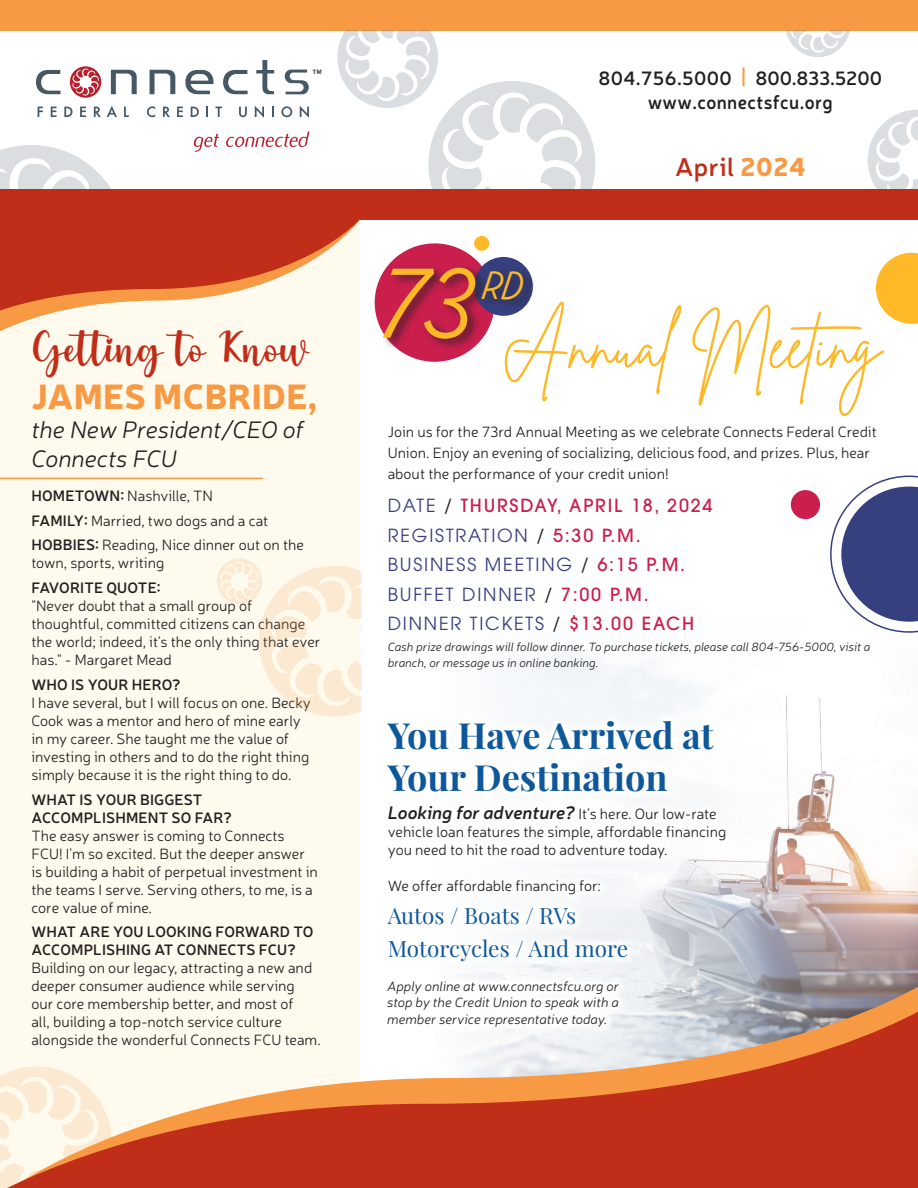
<style>
.page{position:relative;width:918px;height:1188px;background:#fff}
.page>*{position:absolute;margin:0;border:0;box-sizing:border-box;transform-origin:0 0}
.t1{font:500 88.5px "Alkaline Caps";color:#fdb928}
.t2{font:63px "Brittany Signature";color:#fdb928}
.t3{font:700 36px/42px "Playfair Display";color:#0d579a}
.t4{font:34.5px "Pinkish";color:#c02d19}
.t5{font:900 34.5px "Neris";letter-spacing:.01em;color:#f89a44}
.t6{font:600 25.5px "Neris";letter-spacing:.02em;color:#c02d19}
.t7{font:italic 300 24px/28.8px "Neris";color:#231f20}
.t8{font:22.5px/33px "Playfair Display";color:#0d579a}
.t9{font:600 19.2px/24.8px "Neris";letter-spacing:.02em;color:#231f20;text-align:center}
.t10{font:18px/29.4px "ITC Avant Garde Pro";letter-spacing:.1em;color:#37407f}
.t11{font:italic 600 18px "Neris";color:#231f20}
.t12{font:300 15px/18px "Neris";color:#231f20}
.t13{font:600 15px/18px "Neris";letter-spacing:.01em;color:#231f20}
.t14{font:italic 300 13.5px/16.2px "Neris";color:#231f20;text-align:justify}
.t15{font:italic 300 12px/16.2px "Neris";color:#231f20}
.s1{font-weight:600}
.s2{font-weight:900;color:#f89a44}
.s3{color:#231f20}
.s4{font-weight:500;color:#ca1e4d}
.s5{font-weight:300;font-style:normal;font-size:15px}
</style>
<div class="page">
<img style="left:361px;top:610px;width:557px;height:358px">
<div style="left:0;top:220px;width:360px;height:968px;background:#fefaee"></div>
<svg style="left:628px;top:968px;width:290px;height:25px;background:#aca8ad"></svg>
<svg style="left:0;top:993px;width:918px;height:195px"></svg>
<div style="left:375px;top:243px;width:120px;height:119px;background:#ca1e4d;border-radius:50%"></div>
<svg style="left:830px;top:476px;width:88px;height:157px"></svg>
<div style="left:791px;top:490px;width:29px;height:29px;background:#ca1e4d;border-radius:50%"></div>
<svg style="left:0;top:0;width:918px;height:332px"></svg>
<hr style="left:0;top:478px;width:263px;height:1px;background:#f89a44">
<svg style="left:217px;top:558px;width:144px;height:159px"></svg>
<div style="left:378px;top:711px;width:357px;height:261px;background:#fff"></div>
<div style="left:381px;top:263px;width:156px;height:88px;background:#231f20;opacity:.72"></div>
<div style="left:378px;top:972px;width:250px;height:64px;background:#fff"></div>
<h3 class="t4" style="left:31px;top:329px;width:278px">Getting to Know</h3>
<h3 class="t5" style="left:32px;top:371px;width:287px">JAMES MCBRIDE,</h3>
<h3 class="t7" style="left:31px;top:414px;width:274px">the New President/CEO of<br>Connects FCU</h3>
<p class="t12" style="left:31px;top:483px;width:274px;line-height:24.8px"><span class="s1">HOMETOWN:</span> Nashville, TN<br><span class="s1">FAMILY:</span> Married, two dogs and a cat<br><span class="s1">HOBBIES:</span> Reading, Nice dinner out on the</p>
<p class="t12" style="left:31px;top:554px;width:134px">town, sports, writing</p>
<p class="t13" style="left:31px;top:578px;width:131px">FAVORITE QUOTE:</p>
<p class="t12" style="left:31px;top:597px;width:291px">"Never doubt that a small group of thoughtful, committed citizens can change the world; indeed, it's the only thing that ever has." - Margaret Mead</p>
<p class="t13" style="left:31px;top:675px;width:151px">WHO IS YOUR HERO?</p>
<p class="t12" style="left:31px;top:693px;width:281px">I have several, but I will focus on one. Becky Cook was a mentor and hero of mine early in my career. She taught me the value of investing in others and to do the right thing simply because it is the right thing to do.</p>
<p class="t13" style="left:31px;top:790px;width:202px">WHAT IS YOUR BIGGEST<br>ACCOMPLISHMENT SO FAR?</p>
<p class="t12" style="left:31px;top:826px;width:288px">The easy answer is coming to Connects FCU! I'm so excited. But the deeper answer is building a habit of perpetual investment in the teams I serve. Serving others, to me, is a core value of mine.</p>
<p class="t13" style="left:31px;top:922px;width:283px">WHAT ARE YOU LOOKING FORWARD TO<br>ACCOMPLISHING AT CONNECTS FCU?</p>
<p class="t12" style="left:31px;top:959px;width:291px">Building on our legacy, attracting a new and deeper consumer audience while serving<br>our core membership better, and most of<br>all, building a top-notch service culture alongside the wonderful Connects FCU team.</p>
<p class="t9" style="left:598px;top:65px;width:285px">804.756.5000 <sup>|</sup> 800.833.5200 www.connectsfcu.org</p>
<h3 class="t6" style="left:675px;top:149px;width:132px">April <span class="s2">2024</span></h3>
<h1 class="t1" style="left:381px;top:248px;width:145px">73 <sup>rd</sup></h1>
<h2 class="t2" style="left:502px;top:306px;width:381px">Annual Meeting</h2>
<p class="t12" style="left:388px;top:420px;width:491px;line-height:21px">Join us for the 73rd Annual Meeting as we celebrate Connects Federal Credit<br>Union. Enjoy an evening of socializing, delicious food, and prizes. Plus, hear about the performance of your credit union!</p>
<p class="t10" style="left:388px;top:491px;width:326px">DATE <span class="s3">/</span> <span class="s4">THURSDAY, APRIL 18, 2024<br></span>REGISTRATION <span class="s3">/</span> <span class="s4">5:30 P.M.<br></span>BUSINESS MEETING <span class="s3">/</span> <span class="s4">6:15 P.M.<br></span>BUFFET DINNER <span class="s3">/</span> <span class="s4">7:00 P.M.<br></span>DINNER TICKETS <span class="s3">/</span> <span class="s4">$13.00 EACH</span></p>
<p class="t15" style="left:388px;top:639px;width:484px">Cash prize drawings will follow dinner. To purchase tickets, please call 804-756-5000, visit a branch, or message us in online banking.</p>
<h3 class="t3" style="left:388px;top:714px;width:327px">You Have Arrived at<br>Your Destination</h3>
<p class="t11" style="left:388px;top:801px;width:330px">Looking for adventure? <span class="s5">It’s here. Our low-rate</span></p>
<p class="t12" style="left:388px;top:823px;width:340px">vehicle loan features the simple, affordable financing you need to hit the road to adventure today.</p>
<p class="t12" style="left:388px;top:877px;width:215px">We offer affordable financing for:</p>
<h3 class="t8" style="left:388px;top:899px;width:242px">Autos / Boats / RVs<br>Motorcycles / And more</h3>
<p class="t14" style="left:387px;top:978px;width:233px">Apply online at www.connectsfcu.org or stop by the Credit Union to speak with a member service representative today.</p>
</div>
